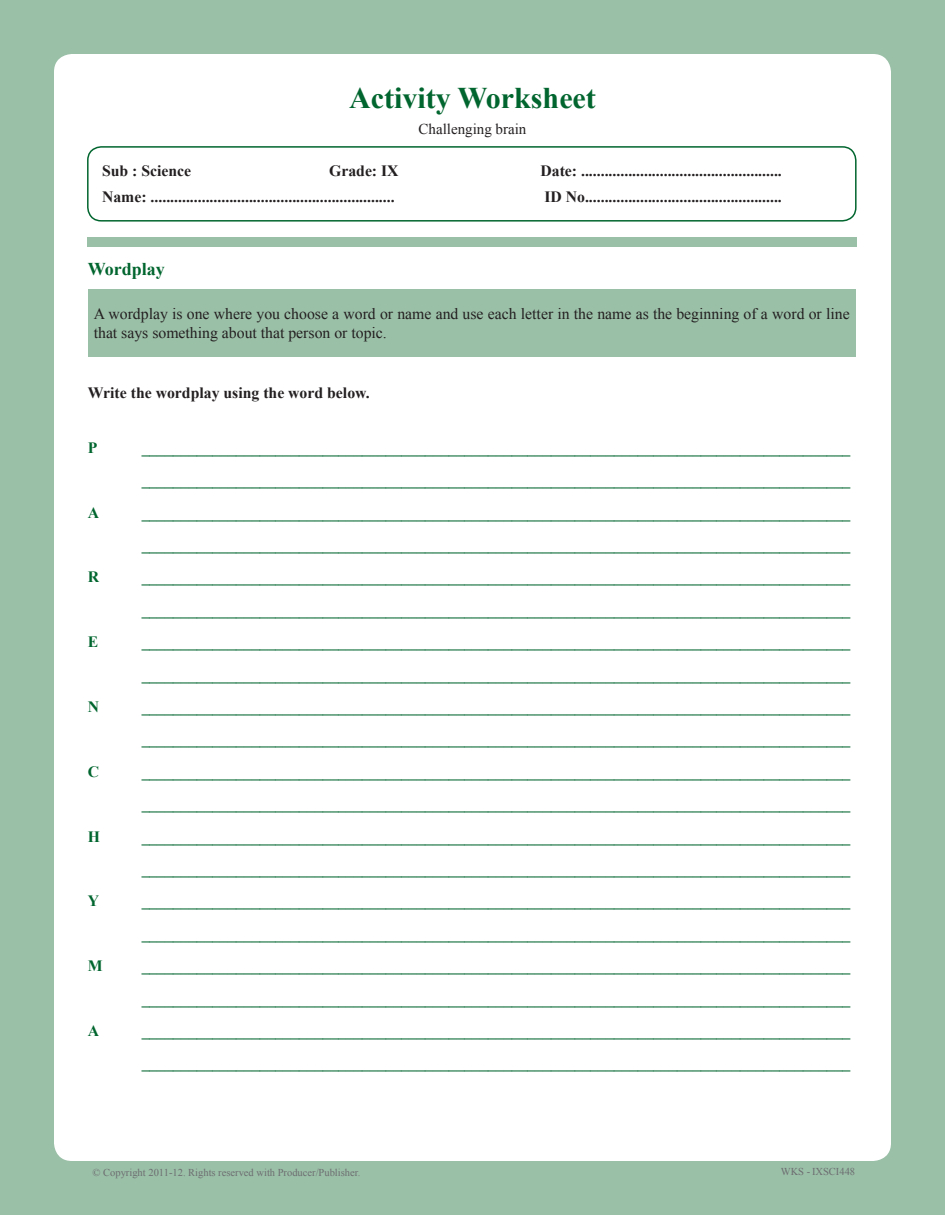
<style>
.page{position:relative;width:945px;height:1215px;background:#9bc0a8}
.page>*{position:absolute;margin:0;border:0;box-sizing:border-box;transform-origin:0 0}
.t1{font:700 30px "Times New Roman";color:#00652e}
.Choice{font:700 18px "Times New Roman";color:#00652e}
.Body{font:700 15.75px "Times New Roman";color:#00652e}
.Body-2{font:700 15.75px "Times New Roman";color:#231f20}
.t2{font:15.75px/18.9px "Times New Roman";color:#231f20}
.t3{font:15px "Times New Roman";color:#231f20}
.t4{font:10.5px "Times New Roman";color:#6c6d70}
</style>
<div class="page">
<div style="left:54px;top:54px;width:837px;height:1107px;background:#fff;border-radius:18px"></div>
<div style="left:88px;top:237px;width:769px;height:10px;background:#9bc0a8"></div>
<div style="left:87px;top:146px;width:770px;height:76px;border:2px solid #00652e;border-radius:14px"></div>
<div style="left:88px;top:289px;width:768px;height:68px;background:#9bc0a8"></div>
<h1 class="t1" style="left:349px;top:77px;width:248px">Activity Worksheet</h1>
<p class="t3" style="left:419px;top:119px;width:109px">Challenging brain</p>
<p class="Body-2" style="left:102px;top:160px;width:91px">Sub : Science</p>
<p class="Body-2" style="left:329px;top:160px;width:71px">Grade: IX</p>
<p class="Body-2" style="left:540px;top:160px;width:243px">Date: ...................................................</p>
<p class="Body-2" style="left:102px;top:186px;width:294px">Name: ..............................................................</p>
<p class="Body-2" style="left:544px;top:186px;width:239px">ID No..................................................</p>
<p class="Choice" style="left:88px;top:257px;width:79px">Wordplay</p>
<p class="t2" style="left:94px;top:304px;width:757px">A wordplay is one where you choose a word or name and use each letter in the name as the beginning of a word or line that says something about that person or topic.</p>
<p class="Body-2" style="left:88px;top:382px;width:283px">Write the wordplay using the word below.</p>
<p class="Body" style="left:88px;top:437px;width:11px">P</p>
<p class="Body" style="left:88px;top:501px;width:13px">A</p>
<p class="Body" style="left:88px;top:566px;width:13px">R</p>
<p class="Body" style="left:88px;top:631px;width:12px">E</p>
<p class="Body" style="left:88px;top:696px;width:13px">N</p>
<p class="Body" style="left:88px;top:761px;width:13px">C</p>
<p class="Body" style="left:88px;top:825px;width:14px">H</p>
<p class="Body" style="left:88px;top:890px;width:13px">Y</p>
<p class="Body" style="left:88px;top:955px;width:16px">M</p>
<p class="Body" style="left:88px;top:1020px;width:13px">A</p>
<p class="Body" style="left:142px;top:437px;width:710px">__________________________________________________________________________________________</p>
<p class="Body" style="left:142px;top:469px;width:710px">__________________________________________________________________________________________</p>
<p class="Body" style="left:142px;top:501px;width:710px">__________________________________________________________________________________________</p>
<p class="Body" style="left:142px;top:534px;width:710px">__________________________________________________________________________________________</p>
<p class="Body" style="left:142px;top:566px;width:710px">__________________________________________________________________________________________</p>
<p class="Body" style="left:142px;top:599px;width:710px">__________________________________________________________________________________________</p>
<p class="Body" style="left:142px;top:631px;width:710px">__________________________________________________________________________________________</p>
<p class="Body" style="left:142px;top:663px;width:710px">__________________________________________________________________________________________</p>
<p class="Body" style="left:142px;top:696px;width:710px">__________________________________________________________________________________________</p>
<p class="Body" style="left:142px;top:728px;width:710px">__________________________________________________________________________________________</p>
<p class="Body" style="left:142px;top:761px;width:710px">__________________________________________________________________________________________</p>
<p class="Body" style="left:142px;top:793px;width:710px">__________________________________________________________________________________________</p>
<p class="Body" style="left:142px;top:825px;width:710px">__________________________________________________________________________________________</p>
<p class="Body" style="left:142px;top:858px;width:710px">__________________________________________________________________________________________</p>
<p class="Body" style="left:142px;top:890px;width:710px">__________________________________________________________________________________________</p>
<p class="Body" style="left:142px;top:923px;width:710px">__________________________________________________________________________________________</p>
<p class="Body" style="left:142px;top:955px;width:710px">__________________________________________________________________________________________</p>
<p class="Body" style="left:142px;top:987px;width:710px">__________________________________________________________________________________________</p>
<p class="Body" style="left:142px;top:1020px;width:710px">__________________________________________________________________________________________</p>
<p class="Body" style="left:142px;top:1052px;width:710px">__________________________________________________________________________________________</p>
<p class="t4" style="left:93px;top:1165px;width:269px">© Copyright 2011-12. Rights reserved with Producer/Publisher.</p>
<p class="t4" style="left:781px;top:1164px;width:76px">WKS - IXSCI448</p>
</div>
